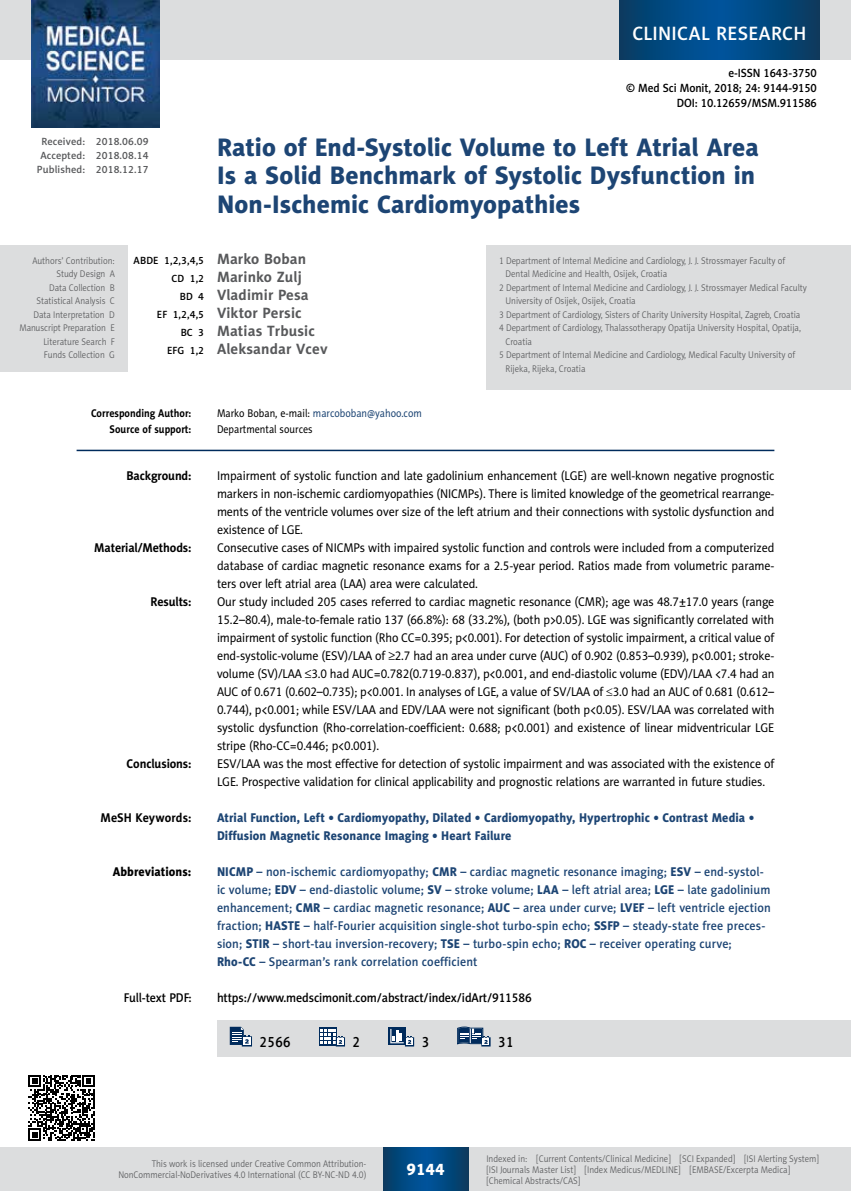
<style>
.page{position:relative;width:851px;height:1191px;background:#fff}
.page>*{position:absolute;margin:0;border:0;box-sizing:border-box;transform-origin:0 0}
.t1{font:25.5px/28.5px "Naomi Sans EFN Heavy";color:#1d4574}
.t2{font:19.5px "Naomi Sans EFN Medium";letter-spacing:.015em;color:#fff}
.t3{font:16.5px "Naomi Sans EFN Heavy";color:#fff}
.t4{font:700 15px "Naomi Sans EFN";letter-spacing:.01em;color:#58595b}
.t5{font:15px "Naomi Sans EFN Medium";letter-spacing:.03em;color:#000;scale:.9 1}
.t6{font:12.75px/18px "Naomi Sans EFN";letter-spacing:-.01em;color:#000;text-align:justify;scale:.95 1}
.t7{font:12.75px/18px "Naomi Sans EFN Medium";letter-spacing:.005em;color:#1d4574;scale:.95 1}
.t8{font:12.75px/18px "Naomi Sans EFN Heavy";letter-spacing:.005em;color:#1d4574;scale:.95 1}
.t9{font:12.75px "Naomi Sans EFN Medium";letter-spacing:-.01em;color:#000;scale:.95 1}
.t10{font:700 12.75px "Naomi Sans EFN";letter-spacing:-.01em;color:#000;scale:.95 1}
.t11{font:12.75px "Naomi Sans EFN Heavy";letter-spacing:.005em;color:#000;scale:.95 1}
.t12{font:12px/15px "Naomi Sans EFN Medium";letter-spacing:-.01em;color:#000;text-align:right;scale:.95 1}
.t13{font:11.25px "Naomi Sans EFN";color:#1d4574;scale:.9 1}
.t14{font:700 11.25px "Naomi Sans EFN";color:#000;scale:.9 1}
.t15{font:11.25px "Naomi Sans EFN";color:#000;scale:.9 1}
.t16{font:10.5px/13.5px "Naomi Sans EFN Medium";letter-spacing:.01em;color:#58595b;text-align:center}
.t17{font:10.5px "Naomi Sans EFN Medium";color:#000}
.t18{font:9.75px/13.5px "Naomi Sans EFN Light";color:#58595b;text-align:right;scale:.9 1}
.s1{font-family:"Naomi Sans EFN";font-weight:700;font-size:15px;color:#58595b}
.s2{font-family:"Naomi Sans EFN Medium";font-weight:400;font-size:10.5px;color:#000}
.s3{color:#000}
.s4{font-family:"Standard Sym L"}
.s5{font-family:"Naomi Sans EFN Heavy"}
</style>
<div class="page">
<div style="left:217px;top:1020px;width:633px;height:36px;background:#dcddde"></div>
<svg style="left:230px;top:1026px;width:22px;height:20px"></svg>
<div style="left:319px;top:1027px;width:17px;height:18px;background:#002b5c"></div>
<svg style="left:320px;top:1028px;width:25px;height:18px"></svg>
<div style="left:388px;top:1027px;width:18px;height:18px;background:#002b5c"></div>
<svg style="left:390px;top:1029px;width:24px;height:17px"></svg>
<svg style="left:457px;top:1026px;width:33px;height:20px"></svg>
<hr style="left:77px;top:450px;width:697px;height:1px;background:#002b5c">
<div style="left:0;top:246px;width:128px;height:126px;background:#dcddde"></div>
<div style="left:486px;top:246px;width:364px;height:144px;background:#dcddde"></div>
<svg style="left:28px;top:1075px;width:67px;height:66px"></svg>
<hr style="left:850px;top:0;width:1px;height:60px;background:#dcddde">
<div style="left:0;top:1148px;width:850px;height:43px;background:#dcddde"></div>
<svg style="left:383px;top:1147px;width:85px;height:43px;background:#02487f"></svg>
<div style="left:0;top:0;width:850px;height:60px;background:#dcddde"></div>
<svg style="left:619px;top:0;width:200px;height:60px;background:#02487f"></svg>
<img style="left:32px;top:0;width:127px;height:128px">
<h2 class="t2" style="left:632px;top:22px;width:175px">CLINICAL RESEARCH</h2>
<p class="t12" style="left:626px;top:65px;width:202px">e-ISSN 1643-3750<br>© Med Sci Monit, 2018; 24: 9144-9150<br>DOI: 10.12659/MSM.911586</p>
<h1 class="t1" style="left:217px;top:132px;width:543px">Ratio of End-Systolic Volume to Left Atrial Area<br>Is a Solid Benchmark of Systolic Dysfunction in<br>Non-Ischemic Cardiomyopathies</h1>
<p class="t17" style="left:134px;top:254px;width:174px">ABDE 1,2,3,4,5 <span class="s1">Marko Boban</span></p>
<p class="t4" style="left:171px;top:268px;width:132px"><span class="s2">CD 1,2</span> Marinko Zulj</p>
<p class="t4" style="left:180px;top:286px;width:130px"><span class="s2">BD 4</span> Vladimir Pesa</p>
<p class="t4" style="left:157px;top:304px;width:146px"><span class="s2">EF 1,2,4,5</span> Viktor Persic</p>
<p class="t4" style="left:181px;top:322px;width:136px"><span class="s2">BC 3</span> Matias Trbusic</p>
<p class="t4" style="left:167px;top:340px;width:162px"><span class="s2">EFG 1,2</span> Aleksandar Vcev</p>
<p class="t16" style="left:37px;top:135px;width:113px">Received: 2018.06.09<br>Accepted: 2018.08.14<br>Published: 2018.12.17</p>
<p class="t18" style="left:19px;top:254px;width:107px">Authors’ Contribution:<br>Study Design A<br>Data Collection B<br>Statistical Analysis C<br>Data Interpretation D<br>Manuscript Preparation E<br>Literature Search F<br>Funds Collection G</p>
<p class="t18" style="left:499px;top:254px;width:319px">1 Department of Internal Medicine and Cardiology, J. J. Strossmayer Faculty of</p>
<p class="t18" style="left:505px;top:267px;width:181px">Dental Medicine and Health, Osijek, Croatia</p>
<p class="t18" style="left:499px;top:281px;width:343px">2 Department of Internal Medicine and Cardiology, J. J. Strossmayer Medical Faculty</p>
<p class="t18" style="left:505px;top:294px;width:146px">University of Osijek, Osijek, Croatia</p>
<p class="t18" style="left:499px;top:308px;width:336px">3 Department of Cardiology, Sisters of Charity University Hospital, Zagreb, Croatia</p>
<p class="t18" style="left:499px;top:321px;width:337px">4 Department of Cardiology, Thalassotherapy Opatija University Hospital, Opatija,</p>
<p class="t18" style="left:505px;top:335px;width:31px">Croatia</p>
<p class="t18" style="left:499px;top:348px;width:330px">5 Department of Internal Medicine and Cardiology, Medical Faculty University of</p>
<p class="t18" style="left:505px;top:362px;width:90px">Rijeka, Rijeka, Croatia</p>
<p class="t14" style="left:91px;top:406px;width:113px">Corresponding Author:</p>
<p class="t13" style="left:217px;top:406px;width:229px"><span class="s3">Marko Boban, e-mail:</span> marcoboban@yahoo.com</p>
<p class="t14" style="left:110px;top:422px;width:92px">Source of support:</p>
<p class="t15" style="left:217px;top:422px;width:108px">Departmental sources</p>
<p class="t10" style="left:126px;top:468px;width:70px">Background:</p>
<p class="t6" style="left:217px;top:467px;width:588px">Impairment of systolic function and late gadolinium enhancement (LGE) are well-known negative prognostic markers in non-ischemic cardiomyopathies (NICMPs). There is limited knowledge of the geometrical rearrange&shy;ments of the ventricle volumes over size of the left atrium and their connections with systolic dysfunction and existence of LGE.</p>
<p class="t10" style="left:94px;top:540px;width:104px">Material/Methods:</p>
<p class="t6" style="left:217px;top:539px;width:588px">Consecutive cases of NICMPs with impaired systolic function and controls were included from a computerized database of cardiac magnetic resonance exams for a 2.5-year period. Ratios made from volumetric parame&shy;ters over left atrial area (LAA) area were calculated.</p>
<p class="t10" style="left:150px;top:594px;width:45px">Results:</p>
<p class="t6" style="left:217px;top:593px;width:588px">Our study included 205 cases referred to cardiac magnetic resonance (CMR); age was 48.7±17.0 years (range 15.2–80.4), male-to-female ratio 137 (66.8%): 68 (33.2%), (both p&gt;0.05). LGE was significantly correlated with impairment of systolic function (Rho CC=0.395; p&lt;0.001). For detection of systolic impairment, a critical value of end-systolic-volume (ESV)/LAA of <span class="s4">³</span>2.7 had an area under curve (AUC) of 0.902 (0.853–0.939), p&lt;0.001; stroke&shy;volume (SV)/LAA <span class="s4">£</span>3.0 had AUC=0.782(0.719-0.837), p&lt;0.001, and end-diastolic volume (EDV)/LAA &lt;7.4 had an AUC of 0.671 (0.602–0.735); p&lt;0.001. In analyses of LGE, a value of SV/LAA of ≤3.0 had an AUC of 0.681 (0.612– 0.744), p&lt;0.001; while ESV/LAA and EDV/LAA were not significant (both p&lt;0.05). ESV/LAA was correlated with systolic dysfunction (Rho-correlation-coefficient: 0.688; p&lt;0.001) and existence of linear midventricular LGE stripe (Rho-CC=0.446; p&lt;0.001).</p>
<p class="t10" style="left:127px;top:756px;width:70px">Conclusions:</p>
<p class="t6" style="left:217px;top:755px;width:588px">ESV/LAA was the most effective for detection of systolic impairment and was associated with the existence of<br>LGE. Prospective validation for clinical applicability and prognostic relations are warranted in future studies.</p>
<p class="t10" style="left:100px;top:810px;width:97px">MeSH Keywords:</p>
<p class="t8" style="left:217px;top:808px;width:567px">Atrial Function, Left • Cardiomyopathy, Dilated • Cardiomyopathy, Hypertrophic • Contrast Media •<br>Diffusion Magnetic Resonance Imaging • Heart Failure</p>
<p class="t11" style="left:113px;top:864px;width:84px">Abbreviations:</p>
<p class="t7" style="left:217px;top:862px;width:584px"><span class="s5">NICMP</span> – non-ischemic cardiomyopathy; <span class="s5">CMR</span> – cardiac magnetic resonance imaging; <span class="s5">ESV</span> – end-systol&shy;ic volume; <span class="s5">EDV</span> – end-diastolic volume; <span class="s5">SV</span> – stroke volume; <span class="s5">LAA</span> – left atrial area; <span class="s5">LGE</span> – late gadolinium enhancement; <span class="s5">CMR</span> – cardiac magnetic resonance; <span class="s5">AUC</span> – area under curve; <span class="s5">LVEF</span> – left ventricle ejection fraction; <span class="s5">HASTE</span> – half-Fourier acquisition single-shot turbo-spin echo; <span class="s5">SSFP</span> – steady-state free preces&shy;sion; <span class="s5">STIR</span> – short-tau inversion-recovery; <span class="s5">TSE</span> – turbo-spin echo; <span class="s5">ROC</span> – receiver operating curve; <span class="s5">Rho-CC</span> – Spearman’s rank correlation coefficient</p>
<p class="t9" style="left:124px;top:990px;width:73px">Full-text PDF:</p>
<p class="t9" style="left:217px;top:990px;width:333px">https://www.medscimonit.com/abstract/index/idArt/911586</p>
<p class="t5" style="left:259px;top:1032px;width:36px">2566</p>
<p class="t5" style="left:352px;top:1032px;width:10px">2</p>
<p class="t5" style="left:421px;top:1032px;width:10px">3</p>
<p class="t5" style="left:498px;top:1032px;width:19px">31</p>
<p class="t18" style="left:118px;top:1158px;width:277px;line-height:11.2px">This work is licensed under Creative Common Attribution-<br>NonCommercial-NoDerivatives 4.0 International (CC BY-NC-ND 4.0)</p>
<p class="t3" style="left:406px;top:1159px;width:40px">9144</p>
<p class="t18" style="left:486px;top:1152px;width:371px;line-height:11.2px;text-align:left">Indexed in: [Current Contents/Clinical Medicine] [SCI Expanded] [ISI Alerting System] [ISI Journals Master List] [Index Medicus/MEDLINE] [EMBASE/Excerpta Medica] [Chemical Abstracts/CAS]</p>
</div>
